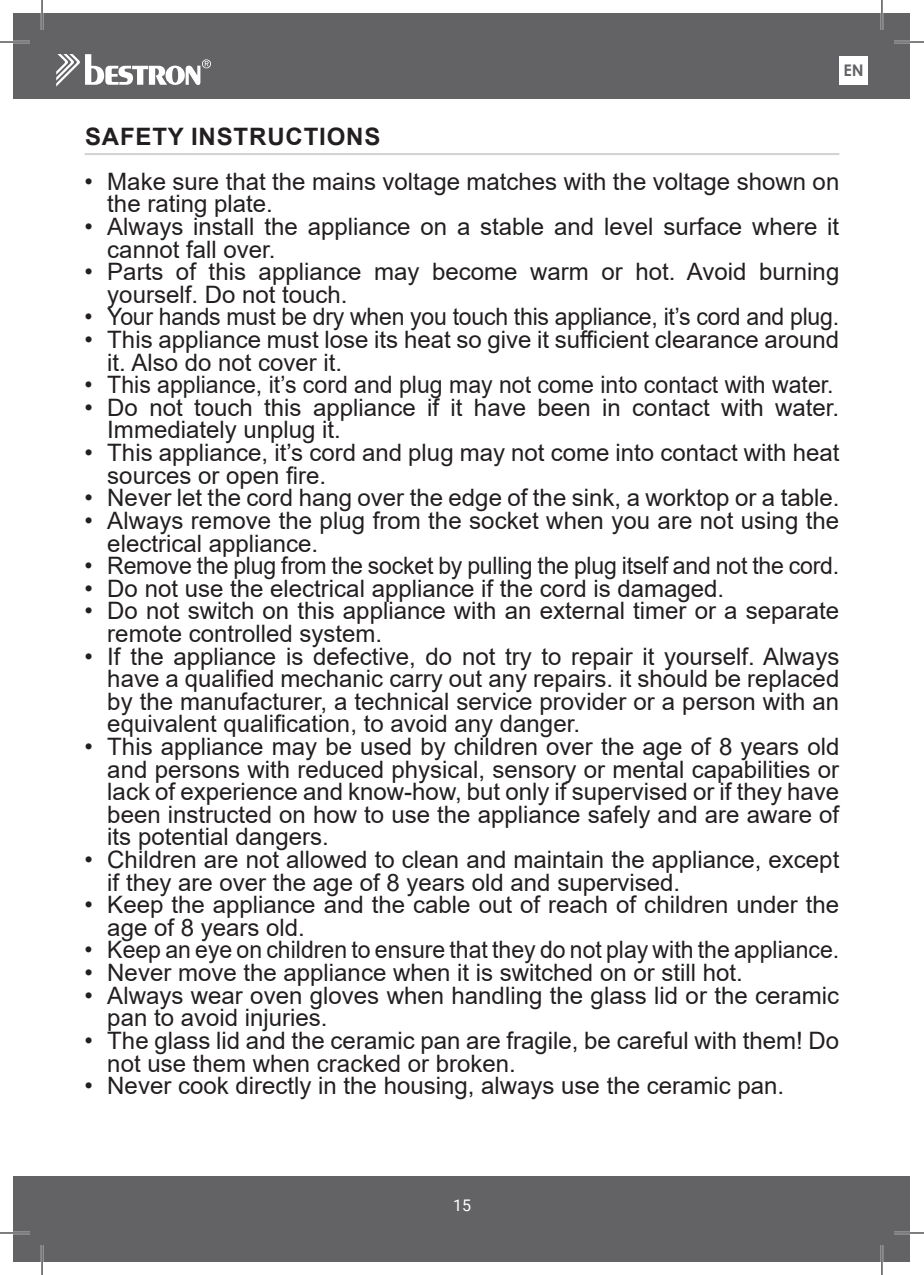
<style>
.page{position:relative;width:924px;height:1275px;background:#fff}
.page>*{position:absolute;margin:0;border:0;box-sizing:border-box;transform-origin:0 0}
.t1{font:24px/22.6px "Arial";color:#231f20}
.t2{font:24px "Arial";color:#231f20;scale:.96 1}
.t3{font:700 24px "Arial";letter-spacing:.035em;color:#231f20}
.t4{font:16px "Roboto";color:#fff}
.t5{font:700 16px "Century Gothic";color:#636366}
</style>
<div class="page">
<hr style="left:85px;top:153px;width:754px;height:2px;background:#d1d2d4">
<div style="left:14px;top:14px;width:895px;height:85px;background:#636366"></div>
<div style="left:14px;top:1176px;width:895px;height:85px;background:#636366"></div>
<svg style="left:56px;top:54px;width:155px;height:33px"></svg>
<div style="left:839px;top:56px;width:28px;height:29px;background:#fff"></div>
<hr style="left:0;top:41px;width:30px;height:2px;background:#fff">
<hr style="left:893px;top:41px;width:30px;height:2px;background:#fff">
<hr style="left:0;top:1231px;width:30px;height:3px;background:#fff">
<hr style="left:893px;top:1231px;width:30px;height:3px;background:#fff">
<hr style="left:41px;top:0;width:2px;height:30px;background:#fff">
<hr style="left:41px;top:1245px;width:2px;height:30px;background:#fff">
<hr style="left:880px;top:0;width:2px;height:30px;background:#fff">
<hr style="left:880px;top:1245px;width:2px;height:30px;background:#fff">
<hr style="left:0;top:42px;width:30px;height:1px;background:#000">
<hr style="left:893px;top:42px;width:30px;height:1px;background:#000">
<hr style="left:0;top:1232px;width:30px;height:1px;background:#000">
<hr style="left:893px;top:1232px;width:30px;height:1px;background:#000">
<hr style="left:42px;top:0;width:1px;height:30px;background:#000">
<hr style="left:42px;top:1245px;width:1px;height:30px;background:#000">
<hr style="left:881px;top:0;width:1px;height:30px;background:#000">
<hr style="left:881px;top:1245px;width:1px;height:30px;background:#000">
<p class="t5" style="left:843px;top:58px;width:22px">EN</p>
<p class="t3" style="left:85px;top:119px;width:297px">SAFETY INSTRUCTIONS</p>
<p class="t1" style="left:107px;top:170px;width:733px;text-indent:-23px">• Make sure that the mains voltage matches with the voltage shown on the rating plate.</p>
<p class="t1" style="left:107px;top:215px;width:733px;text-indent:-23px">• Always install the appliance on a stable and level surface where it cannot fall over.</p>
<p class="t1" style="left:107px;top:260px;width:733px;text-indent:-23px">• Parts of this appliance may become warm or hot. Avoid burning yourself. Do not touch.</p>
<p class="t2" style="left:85px;top:300px;width:787px">• Your hands must be dry when you touch this appliance, it’s cord and plug.</p>
<p class="t1" style="left:107px;top:328px;width:733px;text-indent:-23px">• This appliance must lose its heat so give it sufficient clearance around it. Also do not cover it.</p>
<p class="t2" style="left:85px;top:368px;width:781px">• This appliance, it’s cord and plug may not come into contact with water.</p>
<p class="t1" style="left:107px;top:396px;width:733px;text-indent:-23px">• Do not touch this appliance if it have been in contact with water.<br>Immediately unplug it.</p>
<p class="t1" style="left:107px;top:441px;width:733px;text-indent:-23px">• This appliance, it’s cord and plug may not come into contact with heat sources or open fire.</p>
<p class="t1" style="left:85px;top:486px;width:756px">• Never let the cord hang over the edge of the sink, a worktop or a table.</p>
<p class="t1" style="left:107px;top:509px;width:733px;text-indent:-23px">• Always remove the plug from the socket when you are not using the electrical appliance.</p>
<p class="t2" style="left:85px;top:549px;width:787px">• Remove the plug from the socket by pulling the plug itself and not the cord.</p>
<p class="t1" style="left:85px;top:577px;width:640px">• Do not use the electrical appliance if the cord is damaged.</p>
<p class="t1" style="left:107px;top:599px;width:733px;text-indent:-23px">• Do not switch on this appliance with an external timer or a separate remote controlled system.</p>
<p class="t1" style="left:107px;top:644px;width:733px;text-align:justify;text-indent:-23px">• If the appliance is defective, do not try to repair it yourself. Always have a qualified mechanic carry out any repairs. it should be replaced by the manufacturer, a technical service provider or a person with an equivalent qualification, to avoid any danger.</p>
<p class="t1" style="left:107px;top:735px;width:733px;text-align:justify;text-indent:-23px">• This appliance may be used by children over the age of 8 years old and persons with reduced physical, sensory or mental capabilities or lack of experience and know-how, but only if supervised or if they have been instructed on how to use the appliance safely and are aware of its potential dangers.</p>
<p class="t1" style="left:107px;top:848px;width:733px;text-indent:-23px">• Children are not allowed to clean and maintain the appliance, except if they are over the age of 8 years old and supervised.</p>
<p class="t1" style="left:107px;top:893px;width:733px;text-indent:-23px">• Keep the appliance and the cable out of reach of children under the age of 8 years old.</p>
<p class="t2" style="left:85px;top:933px;width:787px">• Keep an eye on children to ensure that they do not play with the appliance.</p>
<p class="t1" style="left:85px;top:961px;width:659px">• Never move the appliance when it is switched on or still hot.</p>
<p class="t1" style="left:107px;top:983px;width:733px;text-indent:-23px">• Always wear oven gloves when handling the glass lid or the ceramic pan to avoid injuries.</p>
<p class="t1" style="left:107px;top:1029px;width:733px;text-indent:-23px">• The glass lid and the ceramic pan are fragile, be careful with them! Do not use them when cracked or broken.</p>
<p class="t1" style="left:85px;top:1074px;width:700px">• Never cook directly in the housing, always use the ceramic pan.</p>
<p class="t4" style="left:453px;top:1193px;width:19px">15</p>
</div>
